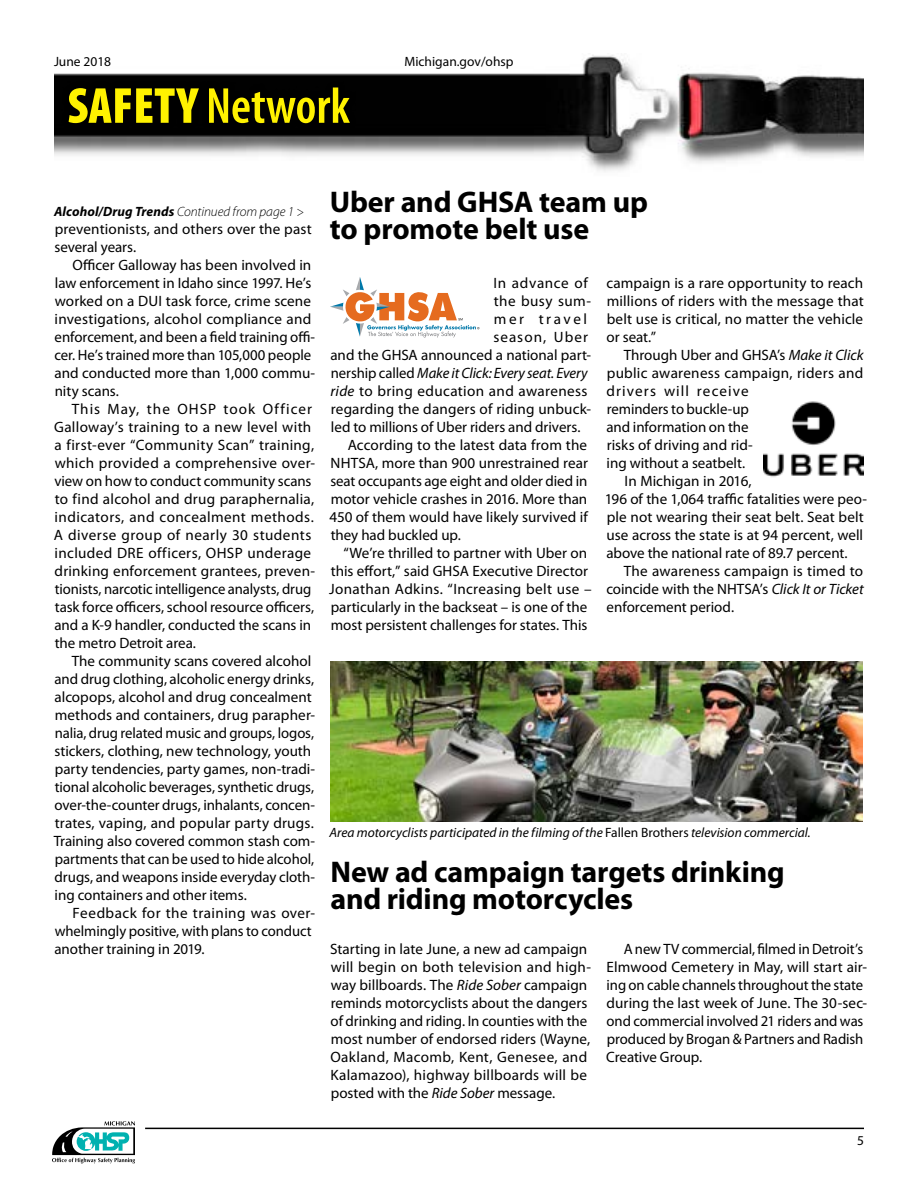
<style>
.page{position:relative;width:918px;height:1188px;background:#fff}
.page>*{position:absolute;margin:0;border:0;box-sizing:border-box;transform-origin:0 0}
.t1{font:600 condensed 51px "Myriad Pro";color:#fff200}
.t2{font:700 30px/27px "Myriad Pro";letter-spacing:-.005em;color:#000}
.t3{font:15px/18px "Myriad Pro";color:#000}
.t4{font:italic 15px "Myriad Pro";letter-spacing:-.01em;color:#000}
.t5{font:15px "Myriad Pro";letter-spacing:.02em;color:#000}
.t6{font:15px "Myriad Pro";letter-spacing:.025em;color:#000}
.t7{font:15px "Myriad Pro";letter-spacing:.075em;color:#000}
.t8{font:15px "Myriad Pro";letter-spacing:.04em;color:#000}
.t9{font:15px "Myriad Pro";letter-spacing:.03em;color:#000}
.t10{font:15px "Myriad Pro";letter-spacing:.07em;color:#000}
.t11{font:15px "Myriad Pro";letter-spacing:.175em;color:#000}
.t12{font:italic 13.5px "Myriad Pro";color:#000}
.t13{font:italic 300 13.5px "Myriad Pro";color:#000}
.t14{font:13.5px "Myriad Pro";color:#000}
.s1{font-weight:900}
.s2{font-weight:700}
.s3{font-style:normal}
.s4{font-style:italic}
</style>
<div class="page">
<img style="left:54px;top:55px;width:810px;height:117px">
<div style="left:62px;top:81px;width:294px;height:48px;background:#000"></div>
<svg style="left:52px;top:1121px;width:83px;height:43px"></svg>
<hr style="left:145px;top:1128px;width:719px;height:1px;background:#000">
<svg style="left:330px;top:277px;width:149px;height:61px"></svg>
<img style="left:763px;top:401px;width:101px;height:76px">
<img style="left:330px;top:662px;width:532px;height:160px">
<p class="t14" style="left:54px;top:53px;width:59px">June 2018</p>
<p class="t14" style="left:404px;top:53px;width:111px">Michigan.gov/ohsp</p>
<h1 class="t1" style="left:68px;top:74px;width:284px"><span class="s1">SAFETY</span> Network</h1>
<p class="t13" style="left:54px;top:203px;width:252px"><span class="s2">Alcohol/Drug Trends</span> Continued from page 1 &gt;</p>
<p class="t3" style="left:54px;top:220px;width:259px">preventionists, and others over the past several years.</p>
<p class="t3" style="left:54px;top:256px;width:262px;text-indent:18px">Officer Galloway has been involved in law enforcement in Idaho since 1997. He’s worked on a DUI task force, crime scene investigations, alcohol compliance and enforcement, and been a field training offi&shy;cer. He’s trained more than 105,000 people and conducted more than 1,000 commu&shy;nity scans.</p>
<p class="t3" style="left:54px;top:400px;width:263px;text-indent:18px">This May, the OHSP took Officer Galloway’s training to a new level with a first-ever “Community Scan” training, which provided a comprehensive over&shy;view on how to conduct community scans to find alcohol and drug paraphernalia, indicators, and concealment methods.<br>A diverse group of nearly 30 students included DRE officers, OHSP underage drinking enforcement grantees, preven&shy;tionists, narcotic intelligence analysts, drug task force officers, school resource officers, and a K-9 handler, conducted the scans in the metro Detroit area.</p>
<p class="t3" style="left:54px;top:652px;width:263px;text-indent:18px">The community scans covered alcohol and drug clothing, alcoholic energy drinks, alcopops, alcohol and drug concealment methods and containers, drug parapher&shy;nalia, drug related music and groups, logos, stickers, clothing, new technology, youth party tendencies, party games, non-tradi&shy;tional alcoholic beverages, synthetic drugs, over-the-counter drugs, inhalants, concen&shy;trates, vaping, and popular party drugs.<br>Training also covered common stash com&shy;partments that can be used to hide alcohol, drugs, and weapons inside everyday cloth&shy;ing containers and other items.</p>
<p class="t3" style="left:54px;top:904px;width:262px;text-indent:18px">Feedback for the training was over&shy;whelmingly positive, with plans to conduct another training in 2019.</p>
<h2 class="t2" style="left:330px;top:187px;width:320px">Uber and GHSA team up to promote belt use</h2>
<p class="t8" style="left:494px;top:274px;width:96px">In advance of</p>
<p class="t9" style="left:494px;top:292px;width:99px">the busy sum-</p>
<p class="t11" style="left:494px;top:310px;width:95px">mer travel</p>
<p class="t10" style="left:493px;top:328px;width:96px">season, Uber</p>
<p class="t3" style="left:330px;top:346px;width:262px">and the GHSA announced a national part-</p>
<p class="t4" style="left:331px;top:364px;width:258px"><span class="s3">nership called</span> Make it Click: Every seat. Every</p>
<p class="t6" style="left:331px;top:382px;width:258px"><span class="s4">ride</span> to bring education and awareness</p>
<p class="t3" style="left:331px;top:400px;width:262px">regarding the dangers of riding unbuck-</p>
<p class="t3" style="left:331px;top:418px;width:251px">led to millions of Uber riders and drivers.</p>
<p class="t3" style="left:348px;top:436px;width:241px">According to the latest data from the</p>
<p class="t3" style="left:331px;top:454px;width:259px">NHTSA, more than 900 unrestrained rear</p>
<p class="t3" style="left:330px;top:472px;width:258px">seat occupants age eight and older died in</p>
<p class="t3" style="left:331px;top:490px;width:258px">motor vehicle crashes in 2016. More than</p>
<p class="t3" style="left:330px;top:508px;width:260px">450 of them would have likely survived if</p>
<p class="t3" style="left:331px;top:526px;width:132px">they had buckled up.</p>
<p class="t3" style="left:344px;top:544px;width:245px">“We’re thrilled to partner with Uber on</p>
<p class="t3" style="left:331px;top:562px;width:259px">this effort,” said GHSA Executive Director</p>
<p class="t5" style="left:329px;top:580px;width:264px">Jonathan Adkins. “Increasing belt use –</p>
<p class="t3" style="left:331px;top:598px;width:258px">particularly in the backseat – is one of the</p>
<p class="t3" style="left:331px;top:616px;width:258px">most persistent challenges for states. This</p>
<p class="t3" style="left:606px;top:274px;width:259px;text-align:justify">campaign is a rare opportunity to reach millions of riders with the message that belt use is critical, no matter the vehicle or seat.”</p>
<p class="t3" style="left:624px;top:346px;width:241px">Through Uber and GHSA’s <span class="s4">Make it Click</span></p>
<p class="t3" style="left:607px;top:364px;width:258px">public awareness campaign, riders and</p>
<p class="t7" style="left:607px;top:382px;width:144px">drivers will receive</p>
<p class="t3" style="left:607px;top:400px;width:144px">reminders to buckle-up</p>
<p class="t3" style="left:606px;top:418px;width:144px">and information on the</p>
<p class="t3" style="left:607px;top:436px;width:147px">risks of driving and rid-</p>
<p class="t3" style="left:607px;top:454px;width:140px">ing without a seatbelt.</p>
<p class="t3" style="left:625px;top:472px;width:129px">In Michigan in 2016,</p>
<p class="t3" style="left:605px;top:490px;width:264px">196 of the 1,064 traffic fatalities were peo-</p>
<p class="t3" style="left:607px;top:508px;width:259px">ple not wearing their seat belt. Seat belt</p>
<p class="t3" style="left:607px;top:526px;width:258px">use across the state is at 94 percent, well</p>
<p class="t3" style="left:606px;top:544px;width:243px">above the national rate of 89.7 percent.</p>
<p class="t3" style="left:624px;top:562px;width:241px">The awareness campaign is timed to</p>
<p class="t3" style="left:606px;top:580px;width:259px">coincide with the NHTSA’s <span class="s4">Click It or Ticket</span></p>
<p class="t3" style="left:607px;top:598px;width:129px">enforcement period.</p>
<p class="t12" style="left:330px;top:824px;width:483px">Area motorcyclists participated in the filming of the <span class="s3">Fallen Brothers</span> television commercial.</p>
<h2 class="t2" style="left:330px;top:858px;width:456px">New ad campaign targets drinking and riding motorcycles</h2>
<p class="t3" style="left:330px;top:940px;width:263px">Starting in late June, a new ad campaign will begin on both television and high&shy;way billboards. The <span class="s4">Ride Sober</span> campaign reminds motorcyclists about the dangers of drinking and riding. In counties with the most number of endorsed riders (Wayne, Oakland, Macomb, Kent, Genesee, and Kalamazoo), highway billboards will be posted with the <span class="s4">Ride Sober</span> message.</p>
<p class="t3" style="left:606px;top:940px;width:263px;text-indent:18px">A new TV commercial, filmed in Detroit’s Elmwood Cemetery in May, will start air&shy;ing on cable channels throughout the state during the last week of June. The 30-sec&shy;ond commercial involved 21 riders and was produced by Brogan &amp; Partners and Radish Creative Group.</p>
<p class="t14" style="left:857px;top:1133px;width:8px">5</p>
</div>
